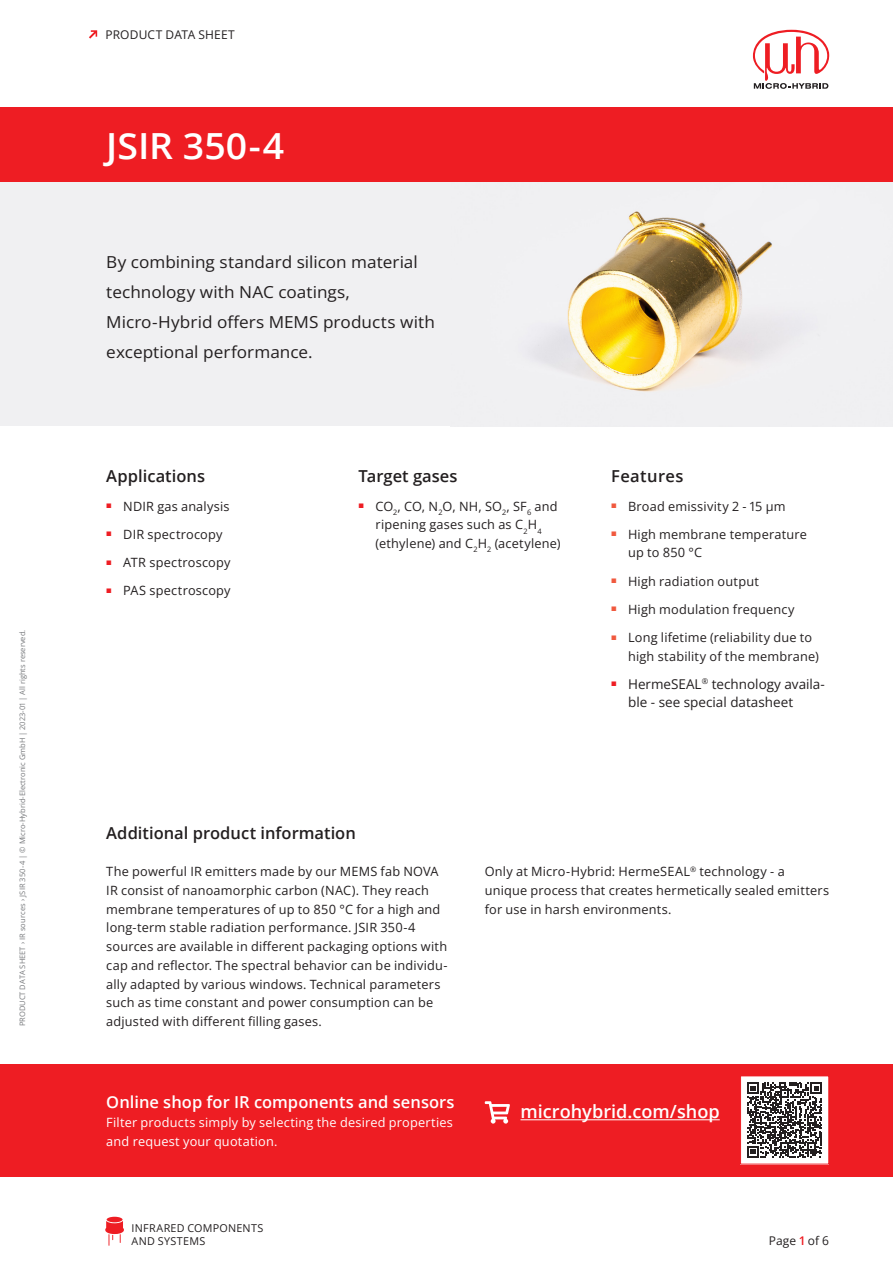
<style>
.page{position:relative;width:893px;height:1263px;background:#fff}
.page>*{position:absolute;margin:0;border:0;box-sizing:border-box;transform-origin:0 0}
.H1_-_Headline_Datenb{font:600 36px "Open Sans";color:#fff;scale:1.04 1}
.t1{font:600 18.15px "Open Sans";color:#fff}
.H1-subline_18_pt{font:16.5px/30px "Open Sans";color:#231f20;scale:1.04 1}
.Fließtext_9_pt{font:600 16.5px "Open Sans";color:#fff}
.Fließtext_9_pt-2{font:600 16.5px "Open Sans";color:#231f20}
.Aufzählungen{font:600 16.5px "Open Sans";letter-spacing:.005em;color:#231f20}
.Aufzählungen-2{font:600 16.5px "Open Sans";letter-spacing:.025em;color:#231f20}
.t2{font:13.5px/18.8px "Open Sans";color:#231f20}
.Fließtext_9_pt-3{font:12.75px/18.8px "Open Sans";letter-spacing:.015em;color:#231f20}
.Fließtext_9_pt-4{font:12.75px "Open Sans";letter-spacing:.015em;color:#fff}
.Fließtext_9_pt-5{font:12px "Open Sans";letter-spacing:.01em;color:#231f20}
.t3{font:10.8px/12.9px "Open Sans";letter-spacing:.025em;color:#231f20}
.t4{font:7.5px "Open Sans";color:#76787b}
.s1{font-weight:600;color:#ee1d23}
</style>
<div class="page">
<svg style="left:753px;top:30px;width:76px;height:59px"></svg>
<svg style="left:89px;top:30px;width:8px;height:9px"></svg>
<div style="left:107px;top:1217px;width:16px;height:5px;background:#ee1d23;border-radius:50%"></div>
<svg style="left:105px;top:1221px;width:19px;height:25px"></svg>
<div style="left:0;top:107px;width:893px;height:75px;background:#ee1d23"></div>
<div style="left:0;top:1064px;width:893px;height:112px;background:#ee1d23"></div>
<svg style="left:485px;top:1101px;width:25px;height:22px"></svg>
<hr style="left:520px;top:1119px;width:200px;height:1px;background:#fff">
<div style="left:740px;top:1076px;width:89px;height:88px;background:#fff"></div>
<svg style="left:747px;top:1082px;width:75px;height:75px"></svg>
<div style="left:740px;top:1075px;width:89px;height:89px;border:1px solid #ee1d23"></div>
<img style="left:451px;top:182px;width:442px;height:244px">
<div style="left:0;top:182px;width:451px;height:244px;background:#f0f0f2"></div>
<p class="t4" style="left:17px;top:1026px;width:398px;rotate:-90deg">PRODUCT DATA SHEET › IR sources › JSIR 350-4 | © Micro-Hybrid-Electronic GmbH | 2023-01 | All rights reserved.</p>
<p class="Fließtext_9_pt-5" style="left:105px;top:26px;width:131px">PRODUCT DATA SHEET</p>
<p class="H1_-_Headline_Datenb" style="left:106px;top:121px;width:172px">JSIR 350-4</p>
<p class="H1-subline_18_pt" style="left:106px;top:247px;width:301px">By combining standard silicon material technology with NAC coatings,</p>
<p class="H1-subline_18_pt" style="left:106px;top:307px;width:317px">Micro-Hybrid offers MEMS products with exceptional performance.</p>
<p class="Aufzählungen" style="left:106px;top:465px;width:100px">Applications</p>
<p class="Fließtext_9_pt-3" style="left:106px;top:496px;width:125px"><sup>■</sup> NDIR gas analysis</p>
<p class="Fließtext_9_pt-3" style="left:106px;top:524px;width:118px"><sup>■</sup> DIR spectrocopy</p>
<p class="Fließtext_9_pt-3" style="left:106px;top:552px;width:126px"><sup>■</sup> ATR spectroscopy</p>
<p class="Fließtext_9_pt-3" style="left:106px;top:580px;width:126px"><sup>■</sup> PAS spectroscopy</p>
<p class="Aufzählungen" style="left:359px;top:465px;width:100px">Target gases</p>
<p class="Fließtext_9_pt-3" style="left:376px;top:496px;width:186px;text-indent:-17px"><sup>■</sup> CO<sub>2</sub>, CO, N<sub>2</sub>O, NH, SO<sub>2</sub>, SF<sub>6</sub> and ripening gases such as C<sub>2</sub>H<sub>4 </sub>(ethylene) and C<sub>2</sub>H<sub>2</sub> (acetylene)</p>
<p class="Fließtext_9_pt-2" style="left:106px;top:821px;width:251px">Additional product information</p>
<p class="Aufzählungen-2" style="left:611px;top:465px;width:74px">Features</p>
<p class="Fließtext_9_pt-3" style="left:611px;top:496px;width:176px"><sup>■</sup> Broad emissivity 2 - 15 µm</p>
<p class="Fließtext_9_pt-3" style="left:628px;top:524px;width:180px;text-indent:-17px"><sup>■</sup> High membrane temperature up to 850 °C</p>
<p class="Fließtext_9_pt-3" style="left:611px;top:571px;width:149px"><sup>■</sup> High radiation output</p>
<p class="Fließtext_9_pt-3" style="left:611px;top:599px;width:185px"><sup>■</sup> High modulation frequency</p>
<p class="Fließtext_9_pt-3" style="left:628px;top:627px;width:192px;text-indent:-17px"><sup>■</sup> Long lifetime (reliability due to high stability of the membrane)</p>
<p class="t2" style="left:628px;top:674px;width:198px;text-indent:-17px"><sup>■</sup> HermeSEAL<sup>®</sup> technology availa&shy;ble - see special datasheet</p>
<p class="Fließtext_9_pt-3" style="left:106px;top:862px;width:343px">The powerful IR emitters made by our MEMS fab NOVA IR consist of nanoamorphic carbon (NAC). They reach membrane temperatures of up to 850 °C for a high and long-term stable radiation performance. JSIR 350-4 sources are available in different packaging options with cap and reflector. The spectral behavior can be individu&shy;ally adapted by various windows. Technical parameters such as time constant and power consumption can be adjusted with different filling gases.</p>
<p class="Fließtext_9_pt-3" style="left:485px;top:862px;width:346px">Only at Micro-Hybrid: HermeSEAL<sup>®</sup> technology - a unique process that creates hermetically sealed emitters for use in harsh environments.</p>
<p class="Fließtext_9_pt" style="left:106px;top:1091px;width:350px">Online shop for IR components and sensors</p>
<p class="Fließtext_9_pt-4" style="left:106px;top:1113px;width:348px">Filter products simply by selecting the desired properties</p>
<p class="Fließtext_9_pt-4" style="left:106px;top:1132px;width:173px">and request your quotation.</p>
<p class="t3" style="left:132px;top:1221px;width:133px">INFRARED COMPONENTS<br>AND SYSTEMS</p>
<p class="t1" style="left:520px;top:1099px;width:201px">microhybrid.com/shop</p>
<p class="Fließtext_9_pt-5" style="left:769px;top:1232px;width:62px">Page <span class="s1">1</span> of 6</p>
</div>
